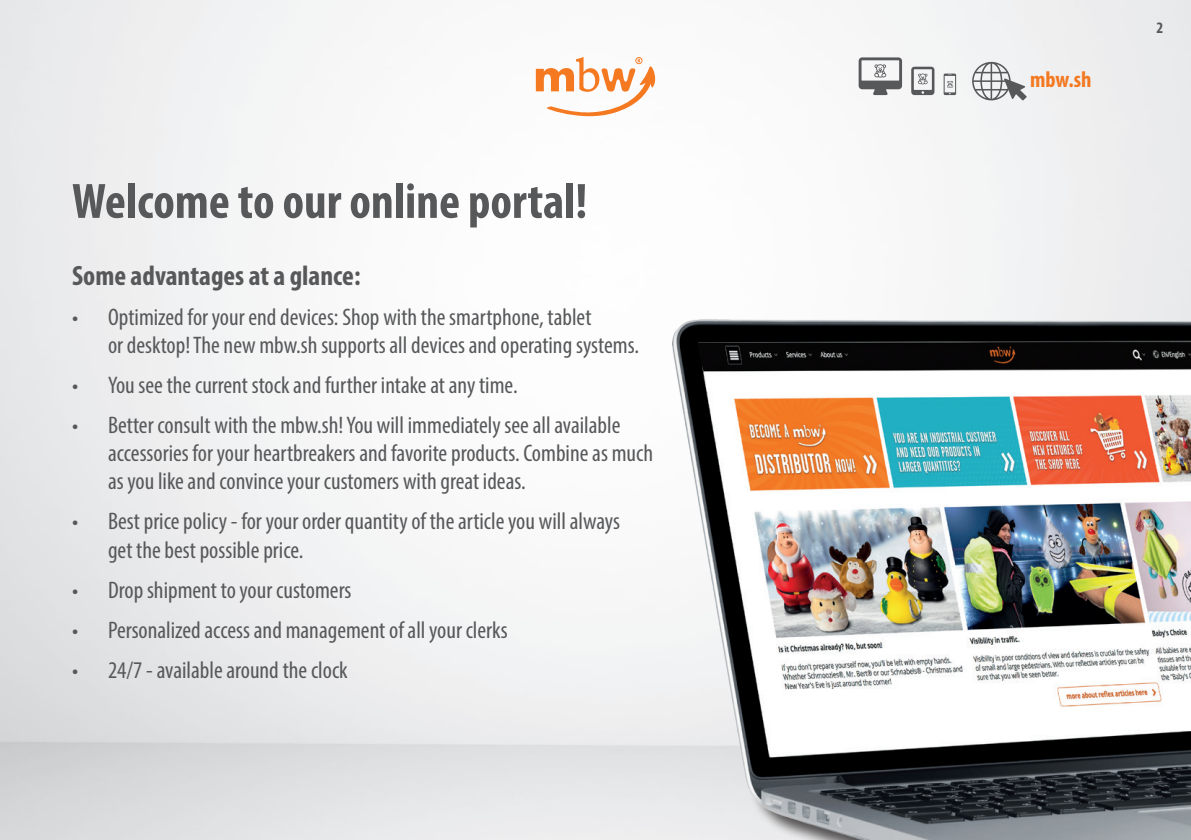
<style>
.page{position:relative;width:1191px;height:840px;background:#fff}
.page>*{position:absolute;margin:0;border:0;box-sizing:border-box;transform-origin:0 0}
.t1{font:700 condensed 50px "Myriad Pro";color:#57585a}
.t2{font:700 condensed 28px "Myriad Pro";color:#57585a}
.t3{font:condensed 24px/28px "Myriad Pro";color:#57585a}
.t4{font:700 condensed 22.6px "Myriad Pro";color:#f47921}
.t5{font:700 condensed 16px "Myriad Pro";color:#57585a}
</style>
<div class="page">
<svg style="left:536px;top:57px;width:119px;height:59px"></svg>
<svg style="left:972px;top:62px;width:54px;height:38px"></svg>
<svg style="left:858px;top:57px;width:44px;height:38px"></svg>
<svg style="left:911px;top:67px;width:23px;height:28px"></svg>
<svg style="left:943px;top:74px;width:13px;height:21px"></svg>
<img style="left:672px;top:319px;width:519px;height:520px">
<h1 class="t1" style="left:72px;top:170px;width:517px">Welcome to our online portal!</h1>
<p class="t2" style="left:72px;top:258px;width:290px">Some advantages at a glance:</p>
<p class="t3" style="left:108px;top:303px;width:532px;text-indent:-36px">• Optimized for your end devices: Shop with the smartphone, tablet<br>or desktop! The new mbw.sh supports all devices and operating systems.</p>
<p class="t3" style="left:72px;top:371px;width:447px">• You see the current stock and further intake at any time.</p>
<p class="t3" style="left:108px;top:411px;width:546px;text-indent:-36px">• Better consult with the mbw.sh! You will immediately see all available accessories for your heartbreakers and favorite products. Combine as much as you like and convince your customers with great ideas.</p>
<p class="t3" style="left:108px;top:507px;width:513px;text-indent:-36px">• Best price policy - for your order quantity of the article you will always get the best possible price.</p>
<p class="t3" style="left:72px;top:575px;width:281px">• Drop shipment to your customers</p>
<p class="t3" style="left:72px;top:615px;width:437px">• Personalized access and management of all your clerks</p>
<p class="t3" style="left:72px;top:655px;width:277px">• 24/7 - available around the clock</p>
<p class="t4" style="left:1030px;top:66px;width:63px">mbw.sh</p>
<p class="t5" style="left:1156px;top:17px;width:8px">2</p>
</div>
